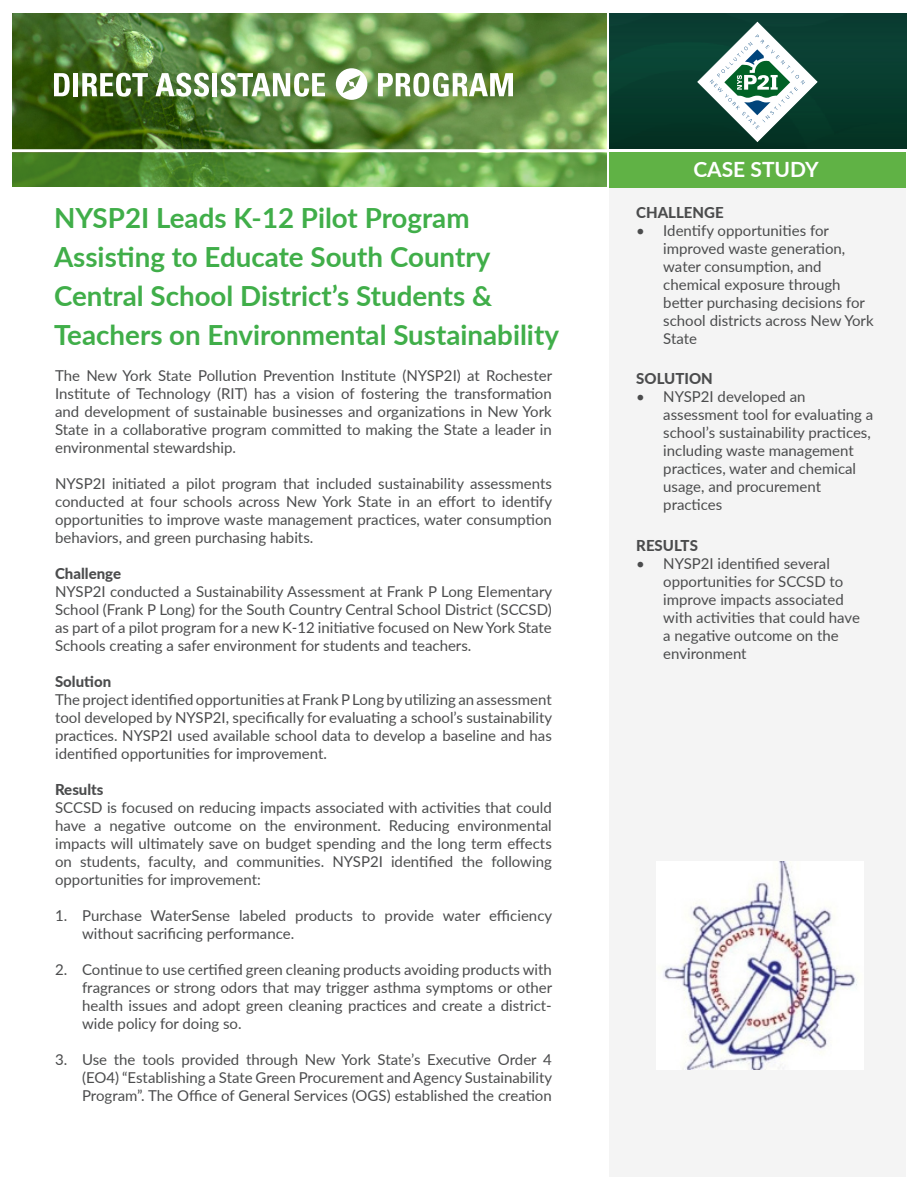
<style>
.page{position:relative;width:918px;height:1188px;background:#fff}
.page>*{position:absolute;margin:0;border:0;box-sizing:border-box;transform-origin:0 0}
.Main_Title{font:700 27.75px/39px "Lato";color:#40ae49}
.t1{font:700 21px "Lato";color:#fff}
.Body_Text{font:15px/18px "Lato";color:#4b4c4d;text-align:justify}
.Title_Text{font:800 15px "Lato";color:#4b4c4d}
.Body_Text-2{font:800 15px "Lato";color:#4b4c4d}
</style>
<div class="page">
<div style="left:610px;top:186px;width:296px;height:991px;background:#f4f4f4"></div>
<img style="left:610px;top:14px;width:296px;height:134px">
<svg style="left:698px;top:22px;width:119px;height:120px"></svg>
<img style="left:13px;top:14px;width:593px;height:139px">
<hr style="left:9px;top:149px;width:898px;height:3px;background:#fff">
<svg style="left:12px;top:153px;width:595px;height:33px;background:#5c973c"></svg>
<div style="left:610px;top:152px;width:296px;height:36px;background:#60b245"></div>
<svg style="left:54px;top:73px;width:16px;height:23px"></svg>
<div style="left:73px;top:73px;width:5px;height:23px;background:#fff"></div>
<svg style="left:82px;top:73px;width:66px;height:24px"></svg>
<svg style="left:155px;top:73px;width:54px;height:24px"></svg>
<div style="left:212px;top:73px;width:5px;height:23px;background:#fff"></div>
<svg style="left:221px;top:73px;width:104px;height:24px"></svg>
<svg style="left:378px;top:73px;width:135px;height:24px"></svg>
<svg style="left:336px;top:68px;width:31px;height:32px"></svg>
<img style="left:656px;top:862px;width:208px;height:208px">
<p class="Main_Title" style="left:54px;top:197px;width:417px">NYSP2I Leads K-12 Pilot Program</p>
<p class="Main_Title" style="left:54px;top:236px;width:438px">Assisting to Educate South Country</p>
<p class="Main_Title" style="left:54px;top:275px;width:506px">Central School District’s Students &amp;<br>Teachers on Environmental Sustainability</p>
<p class="Body_Text" style="left:55px;top:366px;width:499px">The New York State Pollution Prevention Institute (NYSP2I) at Rochester Institute of Technology (RIT) has a vision of fostering the transformation and development of sustainable businesses and organizations in New York State in a collaborative program committed to making the State a leader in environmental stewardship.</p>
<p class="Body_Text" style="left:55px;top:474px;width:499px">NYSP2I initiated a pilot program that included sustainability assessments conducted at four schools across New York State in an effort to identify opportunities to improve waste management practices, water consumption behaviors, and green purchasing habits.</p>
<p class="Title_Text" style="left:55px;top:563px;width:68px">Challenge</p>
<p class="Body_Text" style="left:55px;top:582px;width:499px">NYSP2I conducted a Sustainability Assessment at Frank P Long Elementary School (Frank P Long) for the South Country Central School District (SCCSD) as part of a pilot program for a new K-12 initiative focused on New York State Schools creating a safer environment for students and teachers.</p>
<p class="Title_Text" style="left:55px;top:671px;width:58px">Solution</p>
<p class="Body_Text" style="left:55px;top:690px;width:499px">The project identified opportunities at Frank P Long by utilizing an assessment tool developed by NYSP2I, specifically for evaluating a school’s sustainability practices. NYSP2I used available school data to develop a baseline and has identified opportunities for improvement.</p>
<p class="Body_Text-2" style="left:55px;top:779px;width:50px">Results</p>
<p class="Body_Text" style="left:55px;top:798px;width:498px">SCCSD is focused on reducing impacts associated with activities that could have a negative outcome on the environment. Reducing environmental impacts will ultimately save on budget spending and the long term effects on students, faculty, and communities. NYSP2I identified the following opportunities for improvement:</p>
<p class="Body_Text" style="left:82px;top:906px;width:472px;text-indent:-27px">1. Purchase WaterSense labeled products to provide water efficiency without sacrificing performance.</p>
<p class="Body_Text" style="left:82px;top:960px;width:472px;text-indent:-27px">2. Continue to use certified green cleaning products avoiding products with fragrances or strong odors that may trigger asthma symptoms or other health issues and adopt green cleaning practices and create a district&shy;wide policy for doing so.</p>
<p class="Body_Text" style="left:82px;top:1050px;width:472px;text-indent:-27px">3. Use the tools provided through New York State’s Executive Order 4 (EO4) “Establishing a State Green Procurement and Agency Sustainability Program”. The Office of General Services (OGS) established the creation</p>
<p class="t1" style="left:693px;top:154px;width:127px">CASE STUDY</p>
<p class="Title_Text" style="left:636px;top:201px;width:89px">CHALLENGE</p>
<p class="Body_Text" style="left:663px;top:220px;width:212px;text-align:left;text-indent:-27px">• Identify opportunities for improved waste generation, water consumption, and chemical exposure through better purchasing decisions for school districts across New York<br>State</p>
<p class="Title_Text" style="left:636px;top:367px;width:78px">SOLUTION</p>
<p class="Body_Text" style="left:663px;top:387px;width:212px;text-align:left;text-indent:-27px">• NYSP2I developed an assessment tool for evaluating a school’s sustainability practices, including waste management practices, water and chemical usage, and procurement practices</p>
<p class="Title_Text" style="left:636px;top:534px;width:63px">RESULTS</p>
<p class="Body_Text" style="left:663px;top:553px;width:198px;text-align:left;text-indent:-27px">• NYSP2I identified several opportunities for SCCSD to improve impacts associated with activities that could have a negative outcome on the environment</p>
</div>
